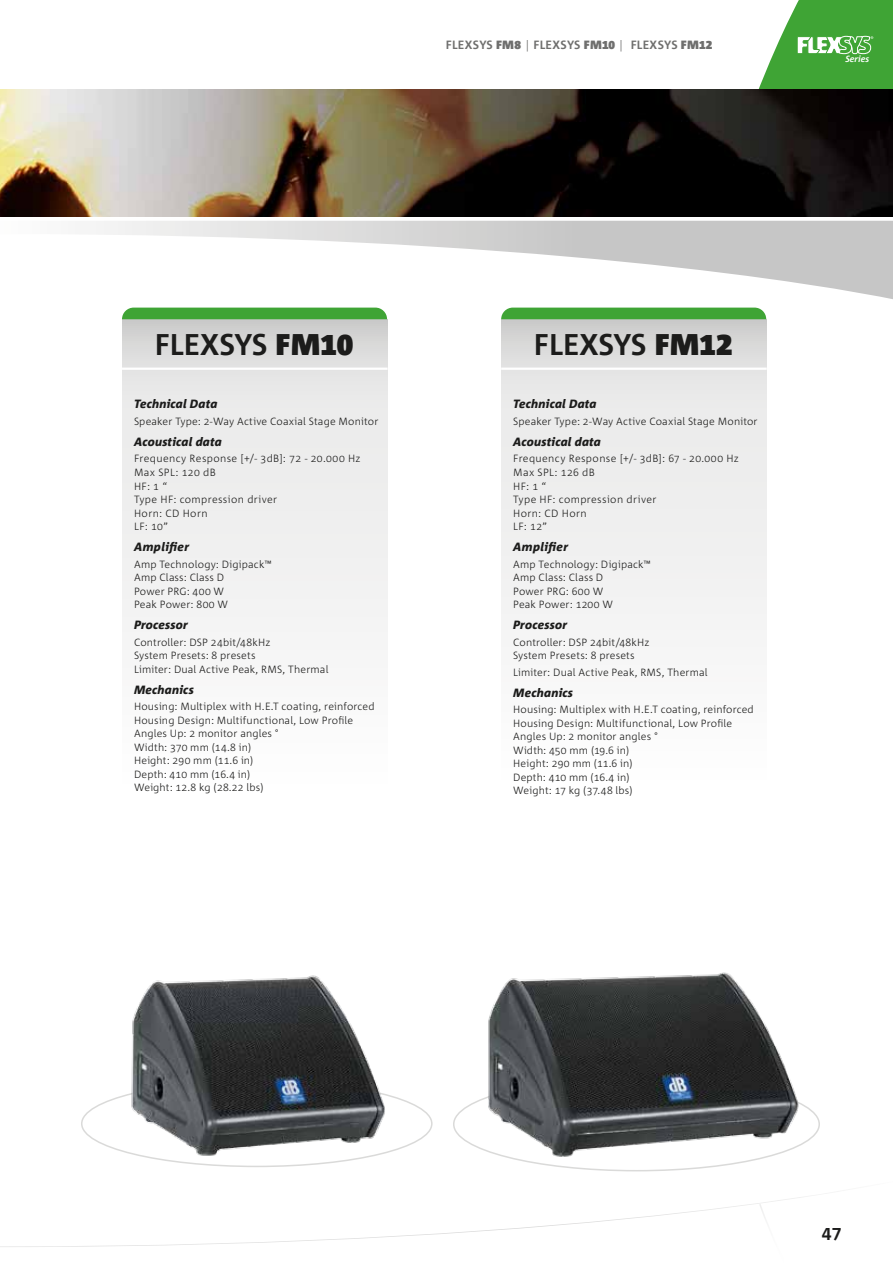
<style>
.page{position:relative;width:893px;height:1263px;background:#fff}
.page>*{position:absolute;margin:0;border:0;box-sizing:border-box;transform-origin:0 0}
.t1{font:700 30px "Corpid";color:#1c1c1b}
.t2{font:700 18px "Corpid Caps";color:#1c1c1b}
.t3{font:italic 800 12px "Corpid";letter-spacing:.01em;color:#1c1c1b}
.t4{font:700 12px "Corpid";letter-spacing:.02em;color:#6f6f6e}
.t5{font:italic 800 12px "Corpid";letter-spacing:.03em;color:#1c1c1b}
.t6{font:300 10.5px/13.5px "Corpid";letter-spacing:.015em;color:#1c1c1b}
.t7{font:300 10.5px/13.5px "Corpid";letter-spacing:.035em;color:#1c1c1b}
.t8{font:italic 700 9px "Corpid";color:#fff}
.s1{font-weight:900}
.s2{font-family:"Corpid Caps";font-weight:900}
.s3{font-weight:300}
</style>
<div class="page">
<svg style="left:758px;top:0;width:135px;height:89px"></svg>
<img style="left:125px;top:975px;width:263px;height:183px">
<img style="left:484px;top:972px;width:318px;height:187px">
<svg style="left:122px;top:319px;width:265px;height:313px"></svg>
<hr style="left:122px;top:368px;width:266px;height:2px;background:#fff">
<div style="left:122px;top:308px;width:265px;height:11px;background:#3fa435"></div>
<div style="left:501px;top:319px;width:265px;height:497px;background:linear-gradient(to bottom,#e0e0df,#fff)"></div>
<hr style="left:501px;top:368px;width:266px;height:2px;background:#fff">
<div style="left:501px;top:308px;width:265px;height:11px;background:#3fa435"></div>
<img style="left:0;top:89px;width:893px;height:128px">
<svg style="left:96px;top:221px;width:797px;height:78px"></svg>
<svg style="left:0;top:1196px;width:807px;height:51px"></svg>
<svg style="left:758px;top:1202px;width:34px;height:45px"></svg>
<p class="t4" style="left:446px;top:39px;width:268px">FLEXSYS <span class="s1">FM</span><span class="s2">8</span> <span class="s3">|</span> FLEXSYS <span class="s1">F</span><span class="s2">M10</span> <span class="s3">|</span> FLEXSYS <span class="s1">FM</span><span class="s2">12</span></p>
<p class="t8" style="left:845px;top:54px;width:26px">Series</p>
<h1 class="t1" style="left:155px;top:328px;width:200px">FLEXSYS <span class="s1">FM</span><span class="s2">10</span></h1>
<p class="t3" style="left:134px;top:398px;width:85px">Technical Data</p>
<p class="t6" style="left:134px;top:415px;width:246px">Speaker Type: 2-Way Active Coaxial Stage Monitor</p>
<p class="t3" style="left:134px;top:435px;width:89px">Acoustical data</p>
<p class="t7" style="left:134px;top:452px;width:228px">Frequency Response [+/- 3dB]: 72 - 20.000 Hz<br>Max SPL: 120 dB<br>HF: 1 “<br>Type HF: compression driver<br>Horn: CD Horn<br>LF: 10”</p>
<p class="t5" style="left:134px;top:540px;width:57px">Amplifier</p>
<p class="t6" style="left:134px;top:557px;width:139px">Amp Technology: Digipack™<br>Amp Class: Class D<br>Power PRG: 400 W<br>Peak Power: 800 W</p>
<p class="t3" style="left:134px;top:618px;width:55px">Processor</p>
<p class="t6" style="left:134px;top:635px;width:196px">Controller: DSP 24bit/48kHz<br>System Presets: 8 presets<br>Limiter: Dual Active Peak, RMS, Thermal</p>
<p class="t3" style="left:134px;top:683px;width:61px">Mechanics</p>
<p class="t6" style="left:134px;top:700px;width:242px">Housing: Multiplex with H.E.T coating, reinforced<br>Housing Design: Multifunctional, Low Profile<br>Angles Up: 2 monitor angles °<br>Width: 370 mm (14.8 in)<br>Height: 290 mm (11.6 in)<br>Depth: 410 mm (16.4 in)<br>Weight: 12.8 kg (28.22 lbs)</p>
<h1 class="t1" style="left:534px;top:328px;width:200px">FLEXSYS <span class="s1">FM</span><span class="s2">12</span></h1>
<p class="t3" style="left:513px;top:398px;width:85px">Technical Data</p>
<p class="t6" style="left:513px;top:415px;width:246px">Speaker Type: 2-Way Active Coaxial Stage Monitor</p>
<p class="t3" style="left:513px;top:435px;width:89px">Acoustical data</p>
<p class="t7" style="left:513px;top:452px;width:227px">Frequency Response [+/- 3dB]: 67 - 20.000 Hz<br>Max SPL: 126 dB<br>HF: 1 “<br>Type HF: compression driver<br>Horn: CD Horn<br>LF: 12”</p>
<p class="t5" style="left:513px;top:540px;width:57px">Amplifier</p>
<p class="t6" style="left:513px;top:557px;width:139px">Amp Technology: Digipack™<br>Amp Class: Class D<br>Power PRG: 600 W<br>Peak Power: 1200 W</p>
<p class="t3" style="left:513px;top:618px;width:55px">Processor</p>
<p class="t6" style="left:513px;top:635px;width:138px">Controller: DSP 24bit/48kHz<br>System Presets: 8 presets</p>
<p class="t6" style="left:513px;top:665px;width:196px">Limiter: Dual Active Peak, RMS, Thermal</p>
<p class="t3" style="left:513px;top:686px;width:61px">Mechanics</p>
<p class="t6" style="left:513px;top:703px;width:242px">Housing: Multiplex with H.E.T coating, reinforced<br>Housing Design: Multifunctional, Low Profile<br>Angles Up: 2 monitor angles °<br>Width: 450 mm (19.6 in)<br>Height: 290 mm (11.6 in)<br>Depth: 410 mm (16.4 in)<br>Weight: 17 kg (37.48 lbs)</p>
<h2 class="t2" style="left:822px;top:1224px;width:21px">47</h2>
</div>
